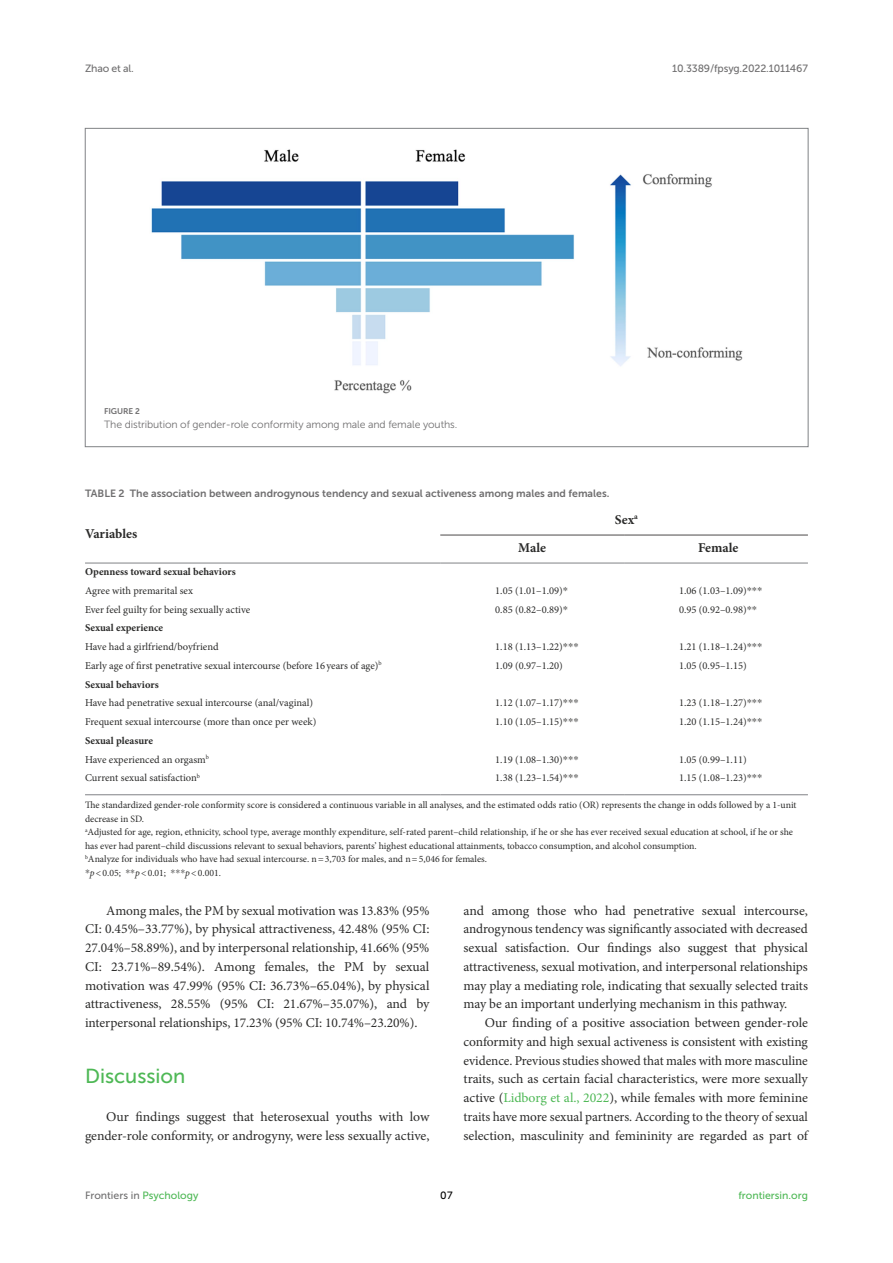
<style>
.page{position:relative;width:893px;height:1263px;background:#fff}
.page>*{position:absolute;margin:0;border:0;box-sizing:border-box;transform-origin:0 0}
.HEAD_1{font:20.25px "Museo Sans 500";color:#4eb855}
.TEXT{font:13.5px/18.8px "Minion Pro";letter-spacing:-.005em;color:#2b2b2a;text-align:justify}
.TEXT_FLUSH{font:13.5px/18.8px "Minion Pro";letter-spacing:-.005em;color:#2b2b2a;text-align:right}
.TB_CH{font:700 13.5px "Minion Pro";color:#2b2b2a}
.TB_STH{font:700 13.5px "Minion Pro";color:#2b2b2a}
.TB_TX{font:10.5px "Minion Pro";color:#2b2b2a}
.TT{font:10.5px "Museo Sans 700";color:#706f70}
.TB_TX-2{font:700 10.5px "Minion Pro";color:#2b2b2a}
.FIG_LEG{font:10.5px "Museo Sans 300";letter-spacing:-.01em;color:#706f70}
.t1{font:10.5px "Museo Sans 500";letter-spacing:-.015em;color:#706f70}
.t2{font:10.5px "Museo Sans 500";color:#4eb855}
.t3{font:10.5px "Museo Sans 500";color:#000}
.TFN{font:9.75px/13.5px "Minion Pro";color:#2b2b2a}
.TFN_Continued{font:9.75px "Minion Pro";color:#2b2b2a}
.FIG_HD{font:8.25px "Museo Sans 700";letter-spacing:-.01em;color:#706f70}
.s1{font-family:"STIX General"}
.s2{font-style:italic}
.s3{color:#4eb855}
</style>
<div class="page">
<img style="left:151px;top:149px;width:592px;height:245px">
<hr style="left:440px;top:794px;width:184px;height:1px;background:#808285">
<hr style="left:624px;top:794px;width:184px;height:1px;background:#808285">
<hr style="left:85px;top:794px;width:355px;height:1px;background:#808285">
<hr style="left:440px;top:563px;width:184px;height:1px;background:#808285">
<hr style="left:624px;top:563px;width:184px;height:1px;background:#808285">
<hr style="left:85px;top:563px;width:355px;height:1px;background:#808285">
<hr style="left:440px;top:535px;width:184px;height:1px;background:#4c4948">
<hr style="left:624px;top:535px;width:184px;height:1px;background:#4c4948">
<p class="t1" style="left:85px;top:63px;width:50px">Zhao et al.</p>
<p class="t1" style="left:672px;top:63px;width:137px">10.3389/fpsyg.2022.1011467</p>
<p class="FIG_HD" style="left:104px;top:407px;width:37px">FIGURE 2</p>
<p class="FIG_LEG" style="left:104px;top:418px;width:355px">The distribution of gender-role conformity among male and female youths.</p>
<p class="TT" style="left:85px;top:487px;width:526px">TABLE 2 The association between androgynous tendency and sexual activeness among males and females.</p>
<p class="TB_CH" style="left:85px;top:524px;width:54px">Variables</p>
<p class="TB_STH" style="left:615px;top:510px;width:25px">Sex<sup>a</sup></p>
<p class="TB_CH" style="left:518px;top:538px;width:29px">Male</p>
<p class="TB_CH" style="left:698px;top:538px;width:42px">Female</p>
<p class="TB_TX-2" style="left:85px;top:564px;width:152px">Openness toward sexual behaviors</p>
<p class="TB_TX" style="left:85px;top:583px;width:110px">Agree with premarital sex</p>
<p class="TB_TX" style="left:495px;top:583px;width:74px">1.05 (1.01–1.09)<span class="s1">*</span></p>
<p class="TB_TX" style="left:679px;top:583px;width:85px">1.06 (1.03–1.09)<span class="s1">***</span></p>
<p class="TB_TX" style="left:85px;top:602px;width:167px">Ever feel guilty for being sexually active</p>
<p class="TB_TX" style="left:495px;top:602px;width:74px">0.85 (0.82–0.89)<span class="s1">*</span></p>
<p class="TB_TX" style="left:679px;top:602px;width:80px">0.95 (0.92–0.98)<span class="s1">**</span></p>
<p class="TB_TX-2" style="left:85px;top:621px;width:80px">Sexual experience</p>
<p class="TB_TX" style="left:85px;top:640px;width:135px">Have had a girlfriend/boyfriend</p>
<p class="TB_TX" style="left:495px;top:640px;width:85px">1.18 (1.13–1.22)<span class="s1">***</span></p>
<p class="TB_TX" style="left:679px;top:640px;width:85px">1.21 (1.18–1.24)<span class="s1">***</span></p>
<p class="TB_TX" style="left:85px;top:658px;width:298px">Early age of first penetrative sexual intercourse (before 16 years of age)<sup>b</sup></p>
<p class="TB_TX" style="left:495px;top:658px;width:69px">1.09 (0.97–1.20)</p>
<p class="TB_TX" style="left:679px;top:658px;width:69px">1.05 (0.95–1.15)</p>
<p class="TB_TX-2" style="left:85px;top:677px;width:75px">Sexual behaviors</p>
<p class="TB_TX" style="left:85px;top:696px;width:230px">Have had penetrative sexual intercourse (anal/vaginal)</p>
<p class="TB_TX" style="left:495px;top:696px;width:85px">1.12 (1.07–1.17)<span class="s1">***</span></p>
<p class="TB_TX" style="left:679px;top:696px;width:85px">1.23 (1.18–1.27)<span class="s1">***</span></p>
<p class="TB_TX" style="left:85px;top:715px;width:233px">Frequent sexual intercourse (more than once per week)</p>
<p class="TB_TX" style="left:495px;top:715px;width:85px">1.10 (1.05–1.15)<span class="s1">***</span></p>
<p class="TB_TX" style="left:679px;top:715px;width:85px">1.20 (1.15–1.24)<span class="s1">***</span></p>
<p class="TB_TX-2" style="left:85px;top:733px;width:69px">Sexual pleasure</p>
<p class="TB_TX" style="left:85px;top:752px;width:125px">Have experienced an orgasm<sup>b</sup></p>
<p class="TB_TX" style="left:495px;top:752px;width:85px">1.19 (1.08–1.30)<span class="s1">***</span></p>
<p class="TB_TX" style="left:679px;top:752px;width:69px">1.05 (0.99–1.11)</p>
<p class="TB_TX" style="left:85px;top:771px;width:116px">Current sexual satisfaction<sup>b</sup></p>
<p class="TB_TX" style="left:495px;top:771px;width:85px">1.38 (1.23–1.54)<span class="s1">***</span></p>
<p class="TB_TX" style="left:679px;top:771px;width:85px">1.15 (1.08–1.23)<span class="s1">***</span></p>
<p class="TFN" style="left:85px;top:799px;width:713px">The standardized gender-role conformity score is considered a continuous variable in all analyses, and the estimated odds ratio (OR) represents the change in odds followed by a 1-unit decrease in SD.<br><sup>a</sup>Adjusted for age, region, ethnicity, school type, average monthly expenditure, self-rated parent–child relationship, if he or she has ever received sexual education at school, if he or she has ever had parent–child discussions relevant to sexual behaviors, parents’ highest educational attainments, tobacco consumption, and alcohol consumption.<br><sup>b</sup>Analyze for individuals who have had sexual intercourse. n=3,703 for males, and n=5,046 for females.</p>
<p class="TFN_Continued" style="left:85px;top:866px;width:137px"><span class="s1">*</span><span class="s2">p</span>&lt;0.05; <span class="s1">**</span><span class="s2">p</span>&lt;0.01; <span class="s1">***</span><span class="s2">p</span>&lt;0.001.</p>
<p class="TEXT" style="left:85px;top:901px;width:346px;text-indent:21px">Among males, the PM by sexual motivation was 13.83% (95% CI: 0.45%–33.77%), by physical attractiveness, 42.48% (95% CI:<br>27.04%–58.89%), and by interpersonal relationship, 41.66% (95% CI: 23.71%–89.54%). Among females, the PM by sexual motivation was 47.99% (95% CI: 36.73%–65.04%), by physical attractiveness, 28.55% (95% CI: 21.67%–35.07%), and by interpersonal relationships, 17.23% (95% CI: 10.74%–23.20%).</p>
<p class="HEAD_1" style="left:85px;top:1065px;width:102px">Discussion</p>
<p class="TEXT_FLUSH" style="left:85px;top:1107px;width:346px">Our findings suggest that heterosexual youths with low gender-role conformity, or androgyny, were less sexually active,</p>
<p class="TEXT_FLUSH" style="left:463px;top:901px;width:346px;text-align:justify">and among those who had penetrative sexual intercourse, androgynous tendency was significantly associated with decreased sexual satisfaction. Our findings also suggest that physical attractiveness, sexual motivation, and interpersonal relationships may play a mediating role, indicating that sexually selected traits may be an important underlying mechanism in this pathway.</p>
<p class="TEXT" style="left:463px;top:1013px;width:346px;text-indent:21px">Our finding of a positive association between gender-role conformity and high sexual activeness is consistent with existing evidence. Previous studies showed that males with more masculine traits, such as certain facial characteristics, were more sexually active (<span class="s3">Lidborg et al., 2022</span>), while females with more feminine traits have more sexual partners. According to the theory of sexual selection, masculinity and femininity are regarded as part of</p>
<p class="t1" style="left:85px;top:1190px;width:115px">Frontiers in <span class="s3">Psychology</span></p>
<p class="t3" style="left:440px;top:1190px;width:14px">07</p>
<p class="t2" style="left:738px;top:1190px;width:71px">frontiersin.org</p>
</div>
